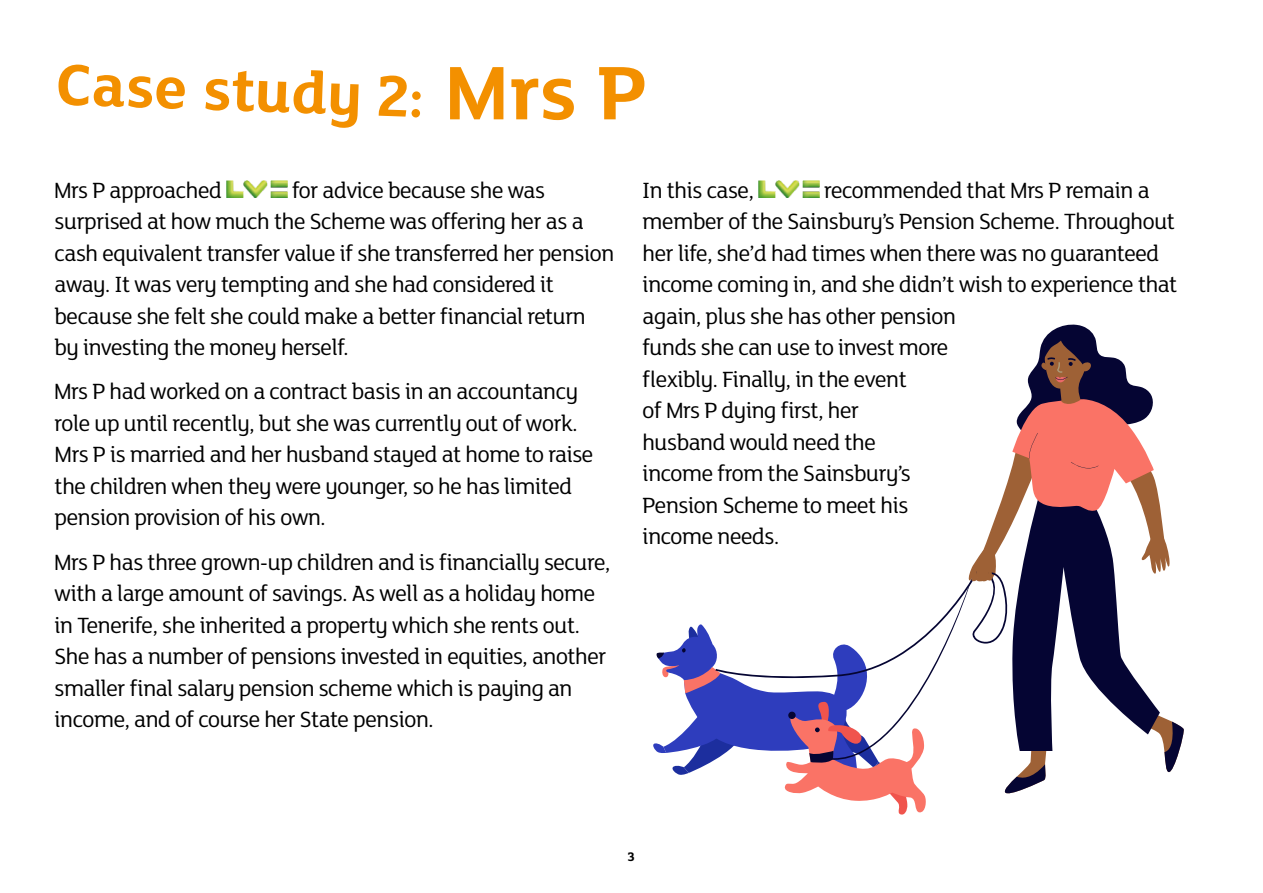
<style>
.page{position:relative;width:1263px;height:893px;background:#fff}
.page>*{position:absolute;margin:0;border:0;box-sizing:border-box;transform-origin:0 0}
.t1{font:700 82.5px "Mary Ann";color:#f39000}
.t2{font:700 63px "Mary Ann";color:#f39000}
.t3{font:24px/31.5px "Mary Ann";letter-spacing:-.01em;color:#000}
.t4{font:700 13.5px "Mary Ann";color:#000}
</style>
<div class="page">
<img style="left:758px;top:181px;width:62px;height:17px">
<img style="left:226px;top:181px;width:62px;height:17px">
<svg style="left:653px;top:324px;width:531px;height:491px"></svg>
<h2 class="t2" style="left:58px;top:40px;width:369px;rotate:2deg">Case study 2:</h2>
<h1 class="t1" style="left:445px;top:36px;width:203px">Mrs P</h1>
<p class="t3" style="left:55px;top:174px;width:561px;text-indent:238px">for advice because she was surprised at how much the Scheme was offering her as a cash equivalent transfer value if she transferred her pension away. It was very tempting and she had considered it because she felt she could make a better financial return by investing the money herself.</p>
<p class="t3" style="left:54px;top:375px;width:541px">Mrs P had worked on a contract basis in an accountancy role up until recently, but she was currently out of work.<br>Mrs P is married and her husband stayed at home to raise the children when they were younger, so he has limited pension provision of his own.</p>
<p class="t3" style="left:54px;top:545px;width:558px">Mrs P has three grown-up children and is financially secure, with a large amount of savings. As well as a holiday home in Tenerife, she inherited a property which she rents out.<br>She has a number of pensions invested in equities, another smaller final salary pension scheme which is paying an income, and of course her State pension.</p>
<p class="t3" style="left:54px;top:173px;width:169px">Mrs P approached</p>
<p class="t3" style="left:643px;top:174px;width:536px;text-indent:182px">recommended that Mrs P remain a member of the Sainsbury’s Pension Scheme. Throughout her life, she’d had times when there was no guaranteed income coming in, and she didn’t wish to experience that again, plus she has other pension<br>funds she can use to invest more<br>flexibly. Finally, in the event<br>of Mrs P dying first, her<br>husband would need the<br>income from the Sainsbury’s<br>Pension Scheme to meet his<br>income needs.</p>
<p class="t3" style="left:642px;top:174px;width:113px">In this case,</p>
<p class="t4" style="left:628px;top:847px;width:8px">3</p>
</div>
